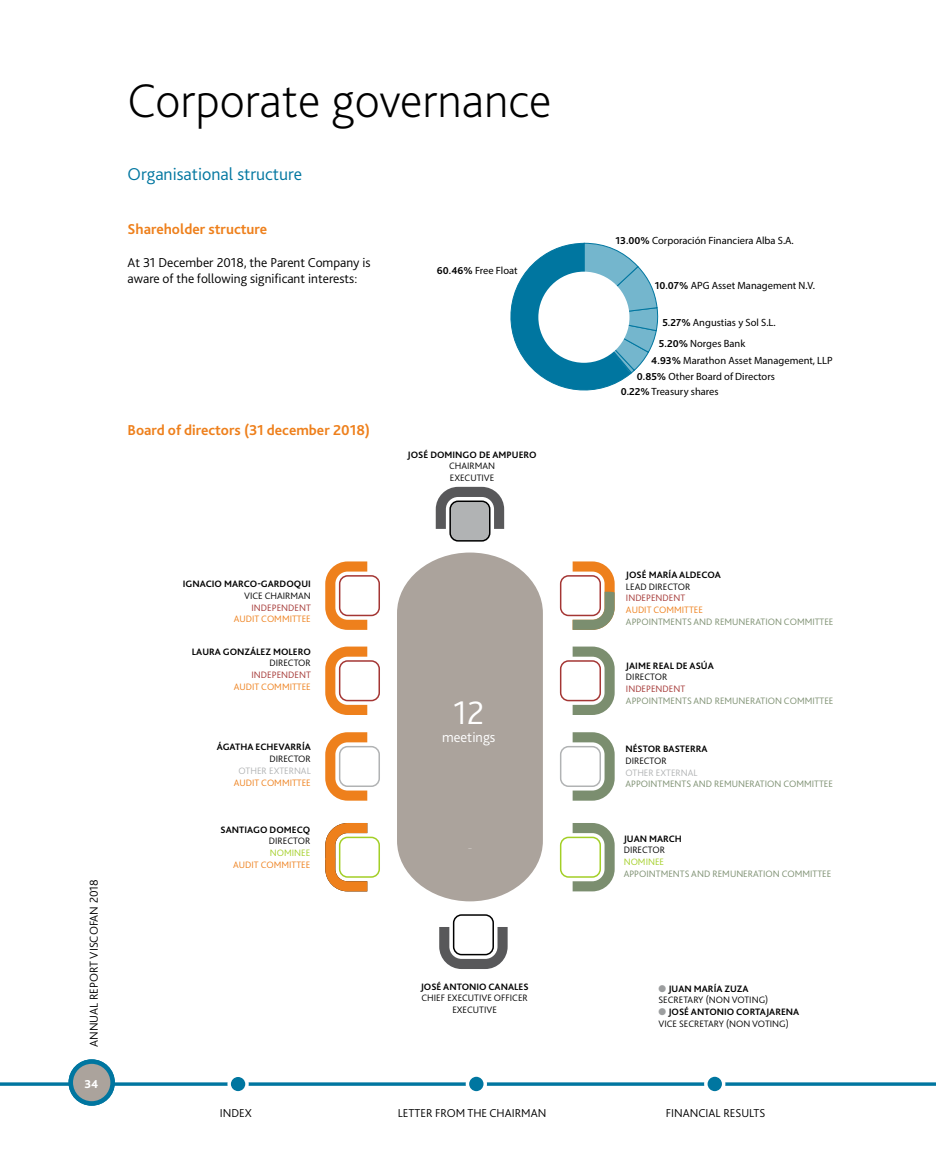
<style>
.page{position:relative;width:936px;height:1149px;background:#fff}
.page>*{position:absolute;margin:0;border:0;box-sizing:border-box;transform-origin:0 0}
.t1{font:200 49.5px "Bliss 2";color:#000}
.t2{font:300 34.05px "Bliss 2";color:#fff}
.t3{font:300 18px "Bliss 2";color:#0076a0}
.t4{font:700 15px "Bliss 2";color:#ee801c}
.t5{font:300 14.55px "Bliss 2";color:#fff}
.t6{font:300 13.5px/16.2px "Bliss 2";color:#000}
.t7{font:300 12px "Bliss 2";color:#000}
.t8{font:800 12px "Bliss 2";color:#fff}
.t9{font:10.5px/21.3px "Myriad Pro";color:#000}
.t10{font:300 9.75px/11.7px "Bliss 2";color:#000}
.t11{font:700 9.75px "Bliss 2";color:#000}
.t12{font:300 9.75px "Bliss 2";color:#7b8e6f}
.t13{font:300 9.75px "Bliss 2";color:#ee801c}
.t14{font:300 9.75px "Bliss 2";color:#a43634}
.t15{font:300 9.75px "Bliss 2";color:#b1b3b4}
.t16{font:300 9.75px "Bliss 2";color:#a3cf26}
.s1{font-family:"Bliss 2";font-weight:700}
.s2{color:#9c9e9f}
.s3{font-weight:700}
</style>
<div class="page">
<svg style="left:0;top:1082px;width:227px;height:3px"></svg>
<svg style="left:249px;top:1082px;width:216px;height:3px"></svg>
<svg style="left:487px;top:1082px;width:217px;height:3px"></svg>
<svg style="left:725px;top:1082px;width:210px;height:3px"></svg>
<svg style="left:229px;top:1074px;width:18px;height:18px"></svg>
<div style="left:227px;top:1073px;width:22px;height:21px;border:3px solid #fff;border-radius:50%"></div>
<svg style="left:467px;top:1074px;width:18px;height:18px"></svg>
<div style="left:465px;top:1072px;width:22px;height:22px;border:3px solid #fff;border-radius:50%"></div>
<svg style="left:705px;top:1074px;width:18px;height:18px"></svg>
<div style="left:704px;top:1072px;width:21px;height:22px;border:3px solid #fff;border-radius:50%"></div>
<svg style="left:71px;top:1061px;width:42px;height:42px"></svg>
<div style="left:68px;top:1058px;width:47px;height:47px;border:4px solid #0076a0;border-radius:50%"></div>
<div style="left:450px;top:501px;width:39px;height:39px;background:#b1b3b4;border-radius:8px"></div>
<div style="left:449px;top:500px;width:41px;height:41px;border:2px solid #000;border-radius:8px"></div>
<svg style="left:435px;top:486px;width:69px;height:42px"></svg>
<div style="left:560px;top:575px;width:41px;height:41px;border:2px solid #a43634;border-radius:8px"></div>
<svg style="left:572px;top:561px;width:42px;height:68px"></svg>
<div style="left:339px;top:575px;width:41px;height:41px;border:2px solid #a43634;border-radius:8px"></div>
<svg style="left:325px;top:561px;width:42px;height:68px"></svg>
<div style="left:453px;top:914px;width:41px;height:41px;border:2px solid #000;border-radius:8px"></div>
<svg style="left:439px;top:926px;width:68px;height:42px"></svg>
<div style="left:560px;top:660px;width:41px;height:41px;border:2px solid #a43634;border-radius:8px"></div>
<svg style="left:572px;top:646px;width:42px;height:68px"></svg>
<div style="left:339px;top:660px;width:41px;height:41px;border:2px solid #a43634;border-radius:8px"></div>
<svg style="left:325px;top:646px;width:42px;height:68px"></svg>
<div style="left:339px;top:836px;width:41px;height:41px;border:2px solid #a3cf26;border-radius:8px"></div>
<svg style="left:325px;top:859px;width:42px;height:32px"></svg>
<svg style="left:325px;top:823px;width:42px;height:36px"></svg>
<div style="left:560px;top:745px;width:41px;height:41px;border:2px solid #b1b3b4;border-radius:8px"></div>
<svg style="left:572px;top:732px;width:42px;height:68px"></svg>
<div style="left:560px;top:836px;width:41px;height:41px;border:2px solid #a3cf26;border-radius:8px"></div>
<svg style="left:572px;top:823px;width:42px;height:68px"></svg>
<div style="left:339px;top:745px;width:41px;height:41px;border:2px solid #b1b3b4;border-radius:8px"></div>
<svg style="left:325px;top:732px;width:42px;height:68px"></svg>
<svg style="left:397px;top:552px;width:146px;height:349px;background:#b5aea8"></svg>
<div style="left:431px;top:602px;width:83px;height:245px;background:#aba39c"></div>
<svg style="left:510px;top:242px;width:148px;height:149px"></svg>
<div style="left:538px;top:271px;width:91px;height:91px;background:#fff;border-radius:50%"></div>
<h1 class="t1" style="left:128px;top:70px;width:425px">Corporate governance</h1>
<h3 class="t3" style="left:128px;top:163px;width:176px">Organisational structure</h3>
<h3 class="t4" style="left:128px;top:220px;width:141px">Shareholder structure</h3>
<h3 class="t6" style="left:128px;top:253px;width:244px">At 31 December 2018, the Parent Company is aware of the following significant interests:</h3>
<p class="t9" style="left:437px;top:259px;width:82px"><span class="s1">60.46%</span> Free Float</p>
<h3 class="t4" style="left:128px;top:420px;width:244px">Board of directors (31 december 2018)</h3>
<p class="t11" style="left:407px;top:448px;width:130px">JOSÉ DOMINGO DE AMPUERO</p>
<p class="t10" style="left:449px;top:460px;width:48px">CHAIRMAN<br>EXECUTIVE</p>
<p class="t9" style="left:615px;top:230px;width:180px"><span class="s1">13.00%</span> Corporación Financiera Alba S.A.</p>
<p class="t9" style="left:654px;top:275px;width:162px"><span class="s1">10.07%</span> APG Asset Management N.V.</p>
<p class="t9" style="left:659px;top:311px;width:118px;text-indent:3px"><span class="s1">5.27%</span> Angustias y Sol S.L.<br><span class="s1">5.20%</span> Norges Bank</p>
<p class="t9" style="left:636px;top:352px;width:197px;line-height:16.2px;text-indent:14px"><span class="s1">4.93%</span> Marathon Asset Management, LLP<br><span class="s1">0.85%</span> Other Board of Directors</p>
<p class="t9" style="left:620px;top:380px;width:99px"><span class="s1">0.22%</span> Treasury shares</p>
<p class="t7" style="left:86px;top:1046px;width:169px;rotate:-90deg">ANNUAL REPORT VISCOFAN 2018</p>
<p class="t8" style="left:84px;top:1075px;width:16px">34</p>
<p class="t11" style="left:183px;top:578px;width:129px">IGNACIO MARCO-GARDOQUI</p>
<p class="t10" style="left:244px;top:589px;width:68px">VICE CHAIRMAN</p>
<p class="t14" style="left:251px;top:601px;width:61px">INDEPENDENT</p>
<p class="t13" style="left:234px;top:613px;width:78px">AUDIT COMMITTEE</p>
<p class="t11" style="left:192px;top:645px;width:120px">LAURA GONZÁLEZ MOLERO</p>
<p class="t10" style="left:269px;top:656px;width:43px">DIRECTOR</p>
<p class="t14" style="left:251px;top:668px;width:61px">INDEPENDENT</p>
<p class="t13" style="left:234px;top:680px;width:78px">AUDIT COMMITTEE</p>
<p class="t11" style="left:217px;top:741px;width:95px">ÁGATHA ECHEVARRÍA</p>
<p class="t10" style="left:269px;top:752px;width:43px">DIRECTOR</p>
<p class="t15" style="left:238px;top:764px;width:74px">OTHER EXTERNAL</p>
<p class="t13" style="left:234px;top:776px;width:78px">AUDIT COMMITTEE</p>
<p class="t11" style="left:221px;top:823px;width:91px">SANTIAGO DOMECQ</p>
<p class="t10" style="left:269px;top:834px;width:43px">DIRECTOR</p>
<p class="t16" style="left:270px;top:846px;width:42px">NOMINEE</p>
<p class="t13" style="left:233px;top:858px;width:78px">AUDIT COMMITTEE</p>
<h2 class="t2" style="left:453px;top:691px;width:33px">12</h2>
<h3 class="t5" style="left:442px;top:727px;width:55px">meetings</h3>
<p class="t11" style="left:420px;top:980px;width:109px">JOSÉ ANTONIO CANALES</p>
<p class="t10" style="left:421px;top:991px;width:108px;text-align:center">CHIEF EXECUTIVE OFFICER<br>EXECUTIVE</p>
<p class="t11" style="left:626px;top:568px;width:96px">JOSÉ MARÍA ALDECOA</p>
<p class="t10" style="left:626px;top:580px;width:66px">LEAD DIRECTOR</p>
<p class="t14" style="left:626px;top:591px;width:61px">INDEPENDENT</p>
<p class="t13" style="left:626px;top:603px;width:78px">AUDIT COMMITTEE</p>
<p class="t12" style="left:626px;top:615px;width:209px">APPOINTMENTS AND REMUNERATION COMMITTEE</p>
<p class="t11" style="left:626px;top:659px;width:89px">JAIME REAL DE ASÚA</p>
<p class="t10" style="left:626px;top:671px;width:43px">DIRECTOR</p>
<p class="t14" style="left:626px;top:682px;width:61px">INDEPENDENT</p>
<p class="t12" style="left:626px;top:694px;width:209px">APPOINTMENTS AND REMUNERATION COMMITTEE</p>
<p class="t11" style="left:625px;top:742px;width:84px">NÉSTOR BASTERRA</p>
<p class="t10" style="left:625px;top:754px;width:43px">DIRECTOR</p>
<p class="t15" style="left:625px;top:766px;width:74px">OTHER EXTERNAL</p>
<p class="t12" style="left:625px;top:777px;width:209px">APPOINTMENTS AND REMUNERATION COMMITTEE</p>
<p class="t11" style="left:623px;top:832px;width:60px">JUAN MARCH</p>
<p class="t10" style="left:623px;top:843px;width:43px">DIRECTOR</p>
<p class="t16" style="left:623px;top:855px;width:42px">NOMINEE</p>
<p class="t12" style="left:623px;top:867px;width:209px">APPOINTMENTS AND REMUNERATION COMMITTEE</p>
<p class="t10" style="left:658px;top:981px;width:111px"><span class="s2">●</span> <span class="s3">JUAN MARÍA ZUZA<br></span>SECRETARY (NON VOTING)</p>
<p class="t10" style="left:658px;top:1005px;width:142px"><span class="s2">●</span> <span class="s3">JOSÉ ANTONIO CORTAJARENA<br></span>VICE SECRETARY (NON VOTING)</p>
<p class="t7" style="left:220px;top:1105px;width:34px">INDEX</p>
<p class="t7" style="left:398px;top:1105px;width:150px">LETTER FROM THE CHAIRMAN</p>
<p class="t7" style="left:665px;top:1105px;width:101px">FINANCIAL RESULTS</p>
</div>
